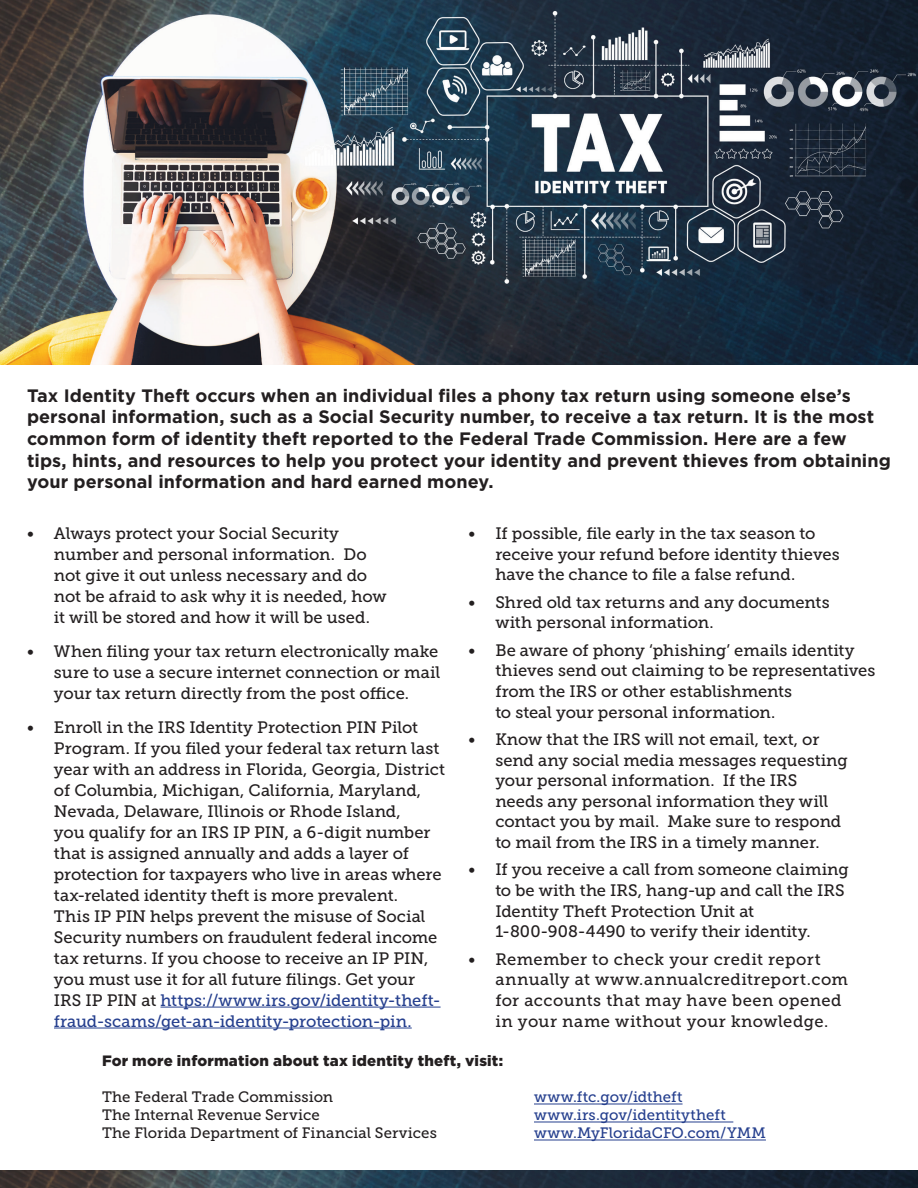
<style>
.page{position:relative;width:918px;height:1188px;background:#fff}
.page>*{position:absolute;margin:0;border:0;box-sizing:border-box;transform-origin:0 0}
.t1{font:700 18px/21.6px "Gotham";letter-spacing:.005em;color:#231f20}
.t2{font:16.5px/21px "Museo Slab 500";color:#231f20}
.t3{font:16.5px/20.7px "Museo Slab 500";letter-spacing:.025em;color:#231f20}
.t4{font:15px "Museo Slab 500";color:#231f20}
.t5{font:15px "Museo Slab 500";color:#253f8e}
.t6{font:900 15px "Gotham";letter-spacing:.015em;color:#231f20}
.s1{color:#253f8e}
</style>
<div class="page">
<hr style="left:534px;top:1104px;width:149px;height:1px;background:#253f8e">
<hr style="left:534px;top:1122px;width:199px;height:1px;background:#253f8e">
<hr style="left:534px;top:1140px;width:232px;height:1px;background:#253f8e">
<img style="left:0;top:0;width:918px;height:364px">
<hr style="left:161px;top:1007px;width:280px;height:1px;background:#253f8e">
<hr style="left:54px;top:1028px;width:358px;height:1px;background:#253f8e">
<img style="left:0;top:1170px;width:918px;height:18px">
<p class="t1" style="left:27px;top:385px;width:865px">Tax Identity Theft occurs when an individual files a phony tax return using someone else’s personal information, such as a Social Security number, to receive a tax return. It is the most common form of identity theft reported to the Federal Trade Commission. Here are a few<br>tips, hints, and resources to help you protect your identity and prevent thieves from obtaining your personal information and hard earned money.</p>
<p class="t2" style="left:54px;top:523px;width:334px;text-indent:-27px">• Always protect your Social Security number and personal information. Do not give it out unless necessary and do not be afraid to ask why it is needed, how it will be stored and how it will be used.</p>
<p class="t2" style="left:54px;top:641px;width:388px;text-align:justify;text-indent:-27px">• When filing your tax return electronically make sure to use a secure internet connection or mail your tax return directly from the post office.</p>
<p class="t2" style="left:54px;top:717px;width:393px;text-indent:-27px">• Enroll in the IRS Identity Protection PIN Pilot Program. If you filed your federal tax return last year with an address in Florida, Georgia, District of Columbia, Michigan, California, Maryland, Nevada, Delaware, Illinois or Rhode Island,<br>you qualify for an IRS IP PIN, a 6-digit number that is assigned annually and adds a layer of protection for taxpayers who live in areas where tax-related identity theft is more prevalent.<br>This IP PIN helps prevent the misuse of Social Security numbers on fraudulent federal income tax returns. If you choose to receive an IP PIN, you must use it for all future filings. Get your IRS IP PIN at <span class="s1">https://www.irs.gov/identity-theft&shy;fraud-scams/get-an-identity-protection-pin.</span></p>
<p class="t2" style="left:495px;top:523px;width:346px;text-indent:-27px">• If possible, file early in the tax season to receive your refund before identity thieves have the chance to file a false refund.</p>
<p class="t2" style="left:495px;top:592px;width:336px;text-indent:-27px">• Shred old tax returns and any documents with personal information.</p>
<p class="t2" style="left:495px;top:640px;width:382px;text-indent:-27px">• Be aware of phony ‘phishing’ emails identity thieves send out claiming to be representatives from the IRS or other establishments<br>to steal your personal information.</p>
<p class="t2" style="left:495px;top:729px;width:354px;line-height:20.5px;text-indent:-27px">• Know that the IRS will not email, text, or send any social media messages requesting your personal information. If the IRS needs any personal information they will contact you by mail. Make sure to respond to mail from the IRS in a timely manner.</p>
<p class="t2" style="left:495px;top:859px;width:355px;text-indent:-27px">• If you receive a call from someone claiming to be with the IRS, hang-up and call the IRS Identity Theft Protection Unit at 1-800-908-4490 to verify their identity.</p>
<p class="t3" style="left:495px;top:949px;width:354px;text-indent:-27px">• Remember to check your credit report annually at www.annualcreditreport.com for accounts that may have been opened in your name without your knowledge.</p>
<p class="t6" style="left:102px;top:1051px;width:403px">For more information about tax identity theft, visit:</p>
<p class="t4" style="left:102px;top:1089px;width:233px">The Federal Trade Commission</p>
<p class="t5" style="left:534px;top:1089px;width:150px">www.ftc.gov/idtheft</p>
<p class="t4" style="left:102px;top:1107px;width:219px">The Internal Revenue Service</p>
<p class="t5" style="left:534px;top:1107px;width:193px">www.irs.gov/identitytheft</p>
<p class="t4" style="left:102px;top:1125px;width:336px">The Florida Department of Financial Services</p>
<p class="t5" style="left:534px;top:1125px;width:233px">www.MyFloridaCFO.com/YMM</p>
</div>
